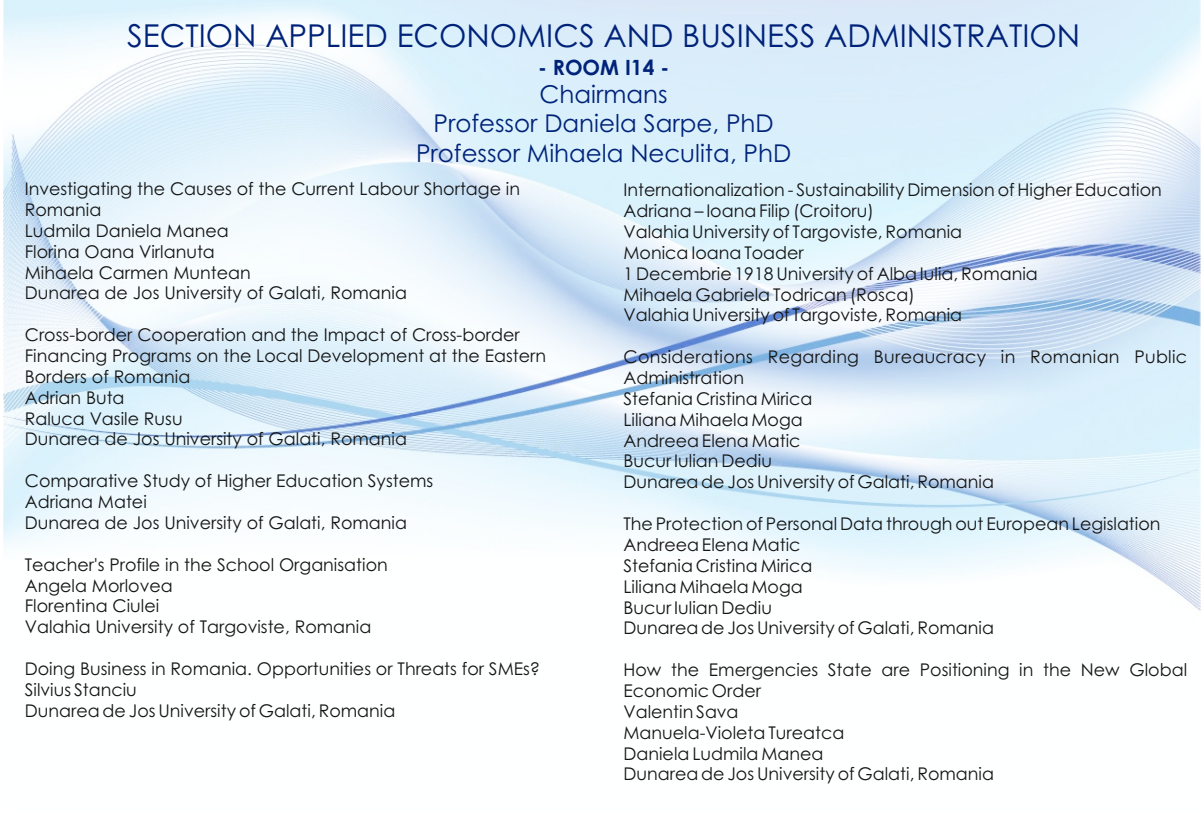
<style>
.page{position:relative;width:1201px;height:814px;background:#fff}
.page>*{position:absolute;margin:0;border:0;box-sizing:border-box;transform-origin:0 0}
.t1{font:31.5px "Century Gothic";color:#002379}
.t2{font:24.5px/29.2px "Century Gothic";color:#002379;text-align:center}
.t3{font:700 21px "Century Gothic";color:#002379}
.t4{font:17.5px/20.8px "Century Gothic";color:#151616}
</style>
<div class="page">
<img style="left:4px;top:0;width:1196px;height:611px">
<h1 class="t1" style="left:127px;top:23px;width:954px">SECTION APPLIED ECONOMICS AND BUSINESS ADMINISTRATION</h1>
<p class="t3" style="left:538px;top:59px;width:133px">- ROOM I14 -</p>
<h2 class="t2" style="left:416px;top:82px;width:377px">Chairmans<br>Professor Daniela Sarpe, PhD<br>Professor Mihaela Neculita, PhD</h2>
<p class="t4" style="left:25px;top:180px;width:497px">Investigating the Causes of the Current Labour Shortage in<br>Romania<br>Ludmila Daniela Manea<br>Florina Oana Virlanuta<br>Mihaela Carmen Muntean<br>Dunarea de Jos University of Galati, Romania</p>
<p class="t4" style="left:25px;top:326px;width:523px">Cross-border Cooperation and the Impact of Cross-border Financing Programs on the Local Development at the Eastern Borders of Romania<br>Adrian Buta<br>Raluca Vasile Rusu<br>Dunarea de Jos University of Galati, Romania</p>
<p class="t4" style="left:25px;top:472px;width:410px">Comparative Study of Higher Education Systems<br>Adriana Matei<br>Dunarea de Jos University of Galati, Romania</p>
<p class="t4" style="left:25px;top:555px;width:364px">Teacher's Profile in the School Organisation<br>Angela Morlovea<br>Florentina Ciulei<br>Valahia University of Targoviste, Romania</p>
<p class="t4" style="left:25px;top:659px;width:517px">Doing Business in Romania. Opportunities or Threats for SMEs?<br>Silvius Stanciu<br>Dunarea de Jos University of Galati, Romania</p>
<p class="t4" style="left:623px;top:181px;width:540px">Internationalization - Sustainability Dimension of Higher Education Adriana – Ioana Filip (Croitoru)<br>Valahia University of Targoviste, Romania<br>Monica Ioana Toader<br>1 Decembrie 1918 University of Alba Iulia, Romania<br>Mihaela Gabriela Todrican (Rosca)<br>Valahia University of Targoviste, Romania</p>
<p class="t4" style="left:623px;top:348px;width:565px">Considerations Regarding Bureaucracy in Romanian Public<br>Administration<br>Stefania Cristina Mirica<br>Liliana Mihaela Moga<br>Andreea Elena Matic<br>Bucur Iulian Dediu<br>Dunarea de Jos University of Galati, Romania</p>
<p class="t4" style="left:623px;top:515px;width:538px">The Protection of Personal Data through out European Legislation<br>Andreea Elena Matic<br>Stefania Cristina Mirica<br>Liliana Mihaela Moga<br>Bucur Iulian Dediu<br>Dunarea de Jos University of Galati, Romania</p>
<p class="t4" style="left:623px;top:661px;width:565px">How the Emergencies State are Positioning in the New Global<br>Economic Order<br>Valentin Sava<br>Manuela-Violeta Tureatca<br>Daniela Ludmila Manea<br>Dunarea de Jos University of Galati, Romania</p>
</div>
